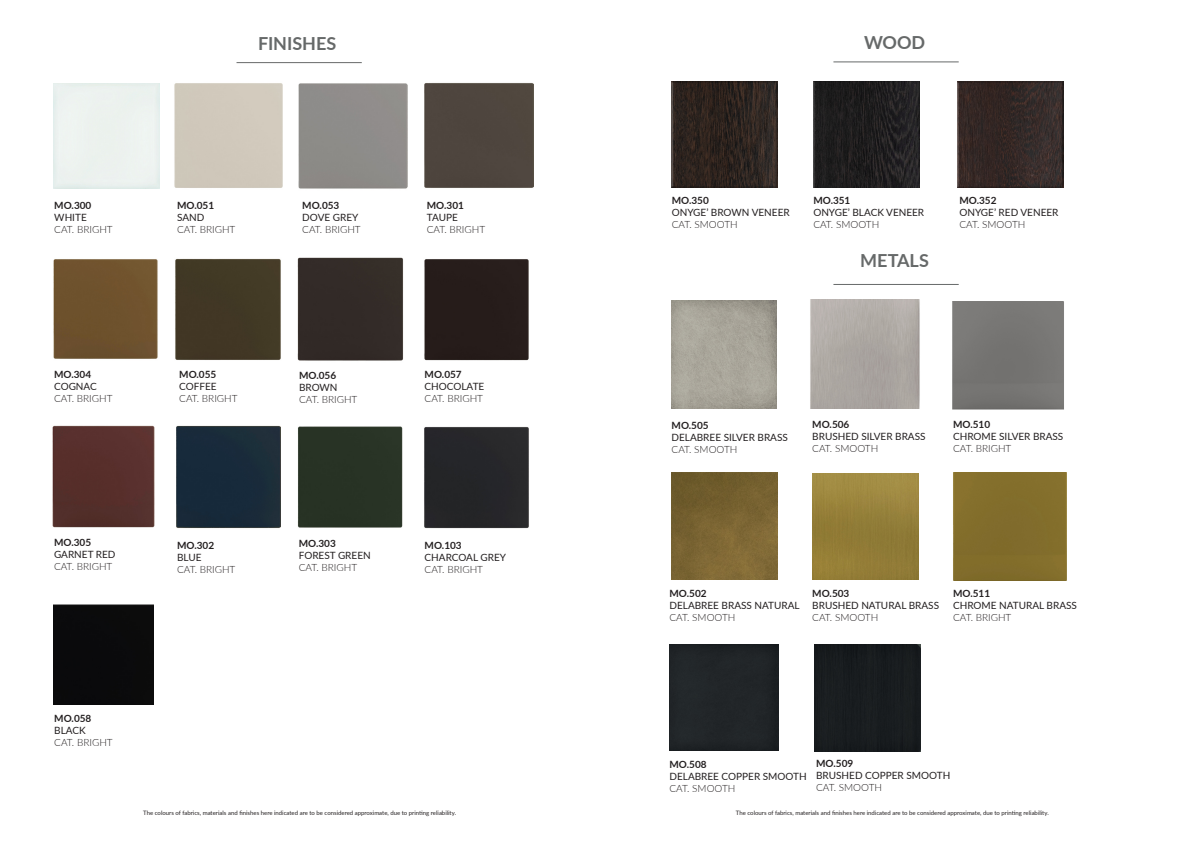
<style>
.page{position:relative;width:1191px;height:842px;background:#fff}
.page>*{position:absolute;margin:0;border:0;box-sizing:border-box;transform-origin:0 0}
.t1{font:700 18px "Lato";color:#666969}
.t2{font:10px/12px "Lato";color:#231f20}
.t3{font:300 10px/12px "Lato";color:#231f20}
.t4{font:6px "Lato";color:#231f20}
.s1{font-weight:700}
.s2{font-weight:400}
.s3{font-weight:300}
</style>
<div class="page">
<div style="left:53px;top:259px;width:105px;height:100px;background:#6e522d"></div>
<img style="left:52px;top:425px;width:103px;height:103px">
<img style="left:671px;top:301px;width:105px;height:108px">
<img style="left:810px;top:300px;width:110px;height:108px">
<div style="left:952px;top:301px;width:112px;height:108px;background:#777674"></div>
<img style="left:671px;top:473px;width:106px;height:106px">
<img style="left:812px;top:474px;width:106px;height:106px">
<div style="left:669px;top:644px;width:109px;height:107px;background:#212528"></div>
<div style="left:814px;top:644px;width:106px;height:107px;background:#181c1f"></div>
<img style="left:671px;top:81px;width:107px;height:106px">
<img style="left:813px;top:81px;width:106px;height:106px">
<img style="left:957px;top:81px;width:106px;height:106px">
<div style="left:175px;top:258px;width:106px;height:102px;background:#413825"></div>
<div style="left:424px;top:259px;width:105px;height:102px;background:#261c1a"></div>
<div style="left:297px;top:257px;width:106px;height:104px;background:#332b28"></div>
<div style="left:297px;top:426px;width:106px;height:102px;background:#283325"></div>
<img style="left:177px;top:425px;width:104px;height:104px">
<div style="left:424px;top:427px;width:105px;height:102px;background:#25262a"></div>
<div style="left:424px;top:83px;width:109px;height:105px;background:#4e453e"></div>
<div style="left:174px;top:83px;width:109px;height:105px;background:#d0c9bb"></div>
<hr style="left:236px;top:62px;width:126px;height:1px;background:#676a6a">
<div style="left:54px;top:605px;width:100px;height:100px;background:#0a0a0c"></div>
<div style="left:953px;top:473px;width:113px;height:108px;background:#826d2c"></div>
<hr style="left:833px;top:284px;width:125px;height:1px;background:#676a6a">
<hr style="left:833px;top:62px;width:125px;height:1px;background:#676a6a">
<p class="t1" style="left:258px;top:31px;width:80px">FINISHES</p>
<p class="t3" style="left:54px;top:199px;width:60px"><span class="s1">MO.300<br></span><span class="s2">WHITE<br></span>CAT. BRIGHT</p>
<p class="t3" style="left:177px;top:199px;width:60px"><span class="s1">MO.051<br></span><span class="s2">SAND<br></span>CAT. BRIGHT</p>
<p class="t3" style="left:302px;top:199px;width:60px"><span class="s1">MO.053<br></span><span class="s2">DOVE GREY<br></span>CAT. BRIGHT</p>
<p class="t3" style="left:427px;top:199px;width:60px"><span class="s1">MO.301<br></span><span class="s2">TAUPE<br></span>CAT. BRIGHT</p>
<p class="t3" style="left:54px;top:368px;width:60px"><span class="s1">MO.304<br></span><span class="s2">COGNAC<br></span>CAT. BRIGHT</p>
<p class="t3" style="left:54px;top:536px;width:63px"><span class="s1">MO.305<br></span><span class="s2">GARNET RED<br></span>CAT. BRIGHT</p>
<p class="t3" style="left:54px;top:712px;width:60px"><span class="s1">MO.058<br></span><span class="s2">BLACK<br></span>CAT. BRIGHT</p>
<p class="t3" style="left:179px;top:368px;width:60px"><span class="s1">MO.055<br></span><span class="s2">COFFEE<br></span>CAT. BRIGHT</p>
<p class="t3" style="left:424px;top:368px;width:61px"><span class="s1">MO.057<br></span><span class="s2">CHOCOLATE<br></span>CAT. BRIGHT</p>
<p class="t3" style="left:299px;top:369px;width:60px"><span class="s1">MO.056<br></span><span class="s2">BROWN<br></span>CAT. BRIGHT</p>
<p class="t3" style="left:177px;top:538px;width:60px"><span class="s1">MO.302<br></span><span class="s2">BLUE<br></span>CAT. BRIGHT</p>
<p class="t2" style="left:299px;top:537px;width:73px"><span class="s1">MO.303<br></span>FOREST GREEN<br><span class="s3">CAT. BRIGHT</span></p>
<p class="t2" style="left:424px;top:538px;width:83px"><span class="s1">MO.103<br></span>CHARCOAL GREY<br><span class="s3">CAT. BRIGHT</span></p>
<p class="t1" style="left:864px;top:29px;width:63px">WOOD</p>
<p class="t2" style="left:672px;top:194px;width:119px"><span class="s1">MO.350<br></span>ONYGE’ BROWN VENEER<br><span class="s3">CAT. SMOOTH</span></p>
<p class="t2" style="left:813px;top:194px;width:112px"><span class="s1">MO.351<br></span>ONYGE’ BLACK VENEER<br><span class="s3">CAT. SMOOTH</span></p>
<p class="t2" style="left:959px;top:194px;width:101px"><span class="s1">MO.352<br></span>ONYGE’ RED VENEER<br><span class="s3">CAT. SMOOTH</span></p>
<p class="t1" style="left:860px;top:247px;width:70px">METALS</p>
<p class="t2" style="left:671px;top:419px;width:118px"><span class="s1">MO.505<br></span>DELABREE SILVER BRASS<br><span class="s3">CAT. SMOOTH</span></p>
<p class="t2" style="left:812px;top:418px;width:115px"><span class="s1">MO.506<br></span>BRUSHED SILVER BRASS</p>
<p class="t3" style="left:812px;top:442px;width:67px">CAT. SMOOTH</p>
<p class="t2" style="left:953px;top:418px;width:112px"><span class="s1">MO.510<br></span>CHROME SILVER BRASS</p>
<p class="t3" style="left:953px;top:442px;width:60px">CAT. BRIGHT</p>
<p class="t2" style="left:669px;top:587px;width:132px"><span class="s1">MO.502<br></span>DELABREE BRASS NATURAL</p>
<p class="t3" style="left:669px;top:611px;width:67px">CAT. SMOOTH</p>
<p class="t2" style="left:812px;top:587px;width:128px"><span class="s1">MO.503<br></span>BRUSHED NATURAL BRASS</p>
<p class="t3" style="left:812px;top:611px;width:67px">CAT. SMOOTH</p>
<p class="t2" style="left:953px;top:587px;width:125px"><span class="s1">MO.511<br></span>CHROME NATURAL BRASS</p>
<p class="t3" style="left:953px;top:611px;width:60px">CAT. BRIGHT</p>
<p class="t2" style="left:669px;top:758px;width:139px"><span class="s1">MO.508<br></span>DELABREE COPPER SMOOTH<br><span class="s3">CAT. SMOOTH</span></p>
<p class="t2" style="left:816px;top:757px;width:136px"><span class="s1">MO.509<br></span>BRUSHED COPPER SMOOTH<br><span class="s3">CAT. SMOOTH</span></p>
<p class="t4" style="left:143px;top:809px;width:314px">The colours of fabrics, materials and finishes here indicated are to be considered approximate, due to printing reliability.</p>
<p class="t4" style="left:736px;top:809px;width:314px">The colours of fabrics, materials and finishes here indicated are to be considered approximate, due to printing reliability.</p>
</div>
